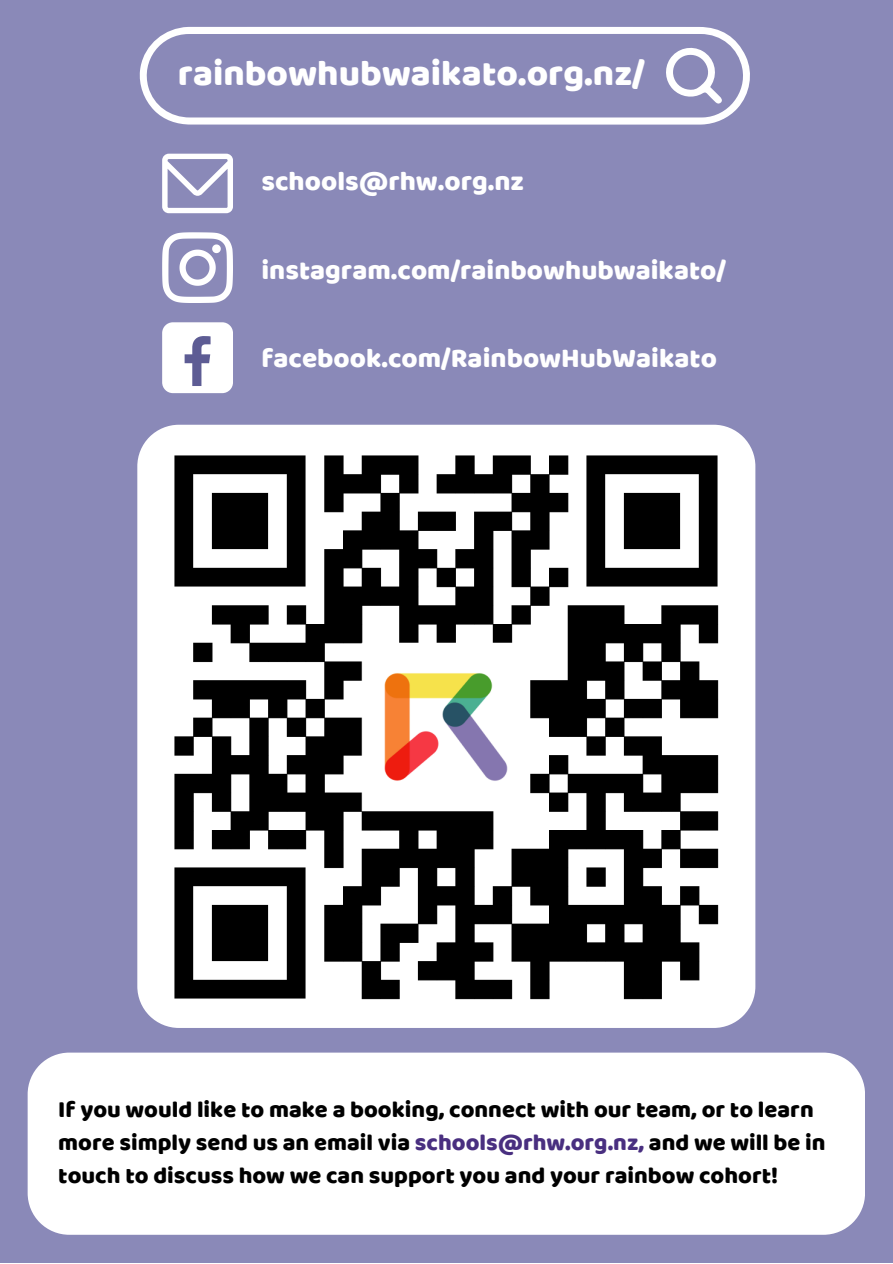
<style>
.page{position:relative;width:893px;height:1264px;background:#fff}
.page>*{position:absolute;margin:0;border:0;box-sizing:border-box;transform-origin:0 0}
.t1{font:36.75px "Baloo Bhaijaan";color:#fff}
.t2{font:27.75px "Baloo Bhaijaan";color:#fff}
.t3{font:23.55px/32.5px "Baloo Bhaijaan";color:#000}
.s1{color:#492f80}
</style>
<div class="page">
<div style="left:0;top:0;width:892px;height:1262px;background:#8a89b8"></div>
<div style="left:137px;top:425px;width:618px;height:602px;background:#fff"></div>
<img style="left:170px;top:443px;width:556px;height:575px">
<svg style="left:139px;top:27px;width:611px;height:98px"></svg>
<svg style="left:663px;top:45px;width:59px;height:59px"></svg>
<svg style="left:162px;top:232px;width:71px;height:71px"></svg>
<div style="left:162px;top:322px;width:71px;height:71px;background:#fff;border-radius:11px"></div>
<svg style="left:184px;top:336px;width:26px;height:50px"></svg>
<svg style="left:162px;top:154px;width:71px;height:59px"></svg>
<div style="left:28px;top:1052px;width:837px;height:182px;background:#fff"></div>
<h1 class="t1" style="left:178px;top:47px;width:468px">rainbowhubwaikato.org.nz/</h1>
<p class="t2" style="left:261px;top:161px;width:264px">schools@rhw.org.nz</p>
<p class="t2" style="left:261px;top:249px;width:466px">instagram.com/rainbowhubwaikato/</p>
<p class="t2" style="left:261px;top:337px;width:457px">facebook.com/RainbowHubWaikato</p>
<p class="t3" style="left:58px;top:1093px;width:768px">If you would like to make a booking, connect with our team, or to learn more simply send us an email via <span class="s1">schools@rhw.org.nz,</span> and we will be in touch to discuss how we can support you and your rainbow cohort!</p>
</div>
